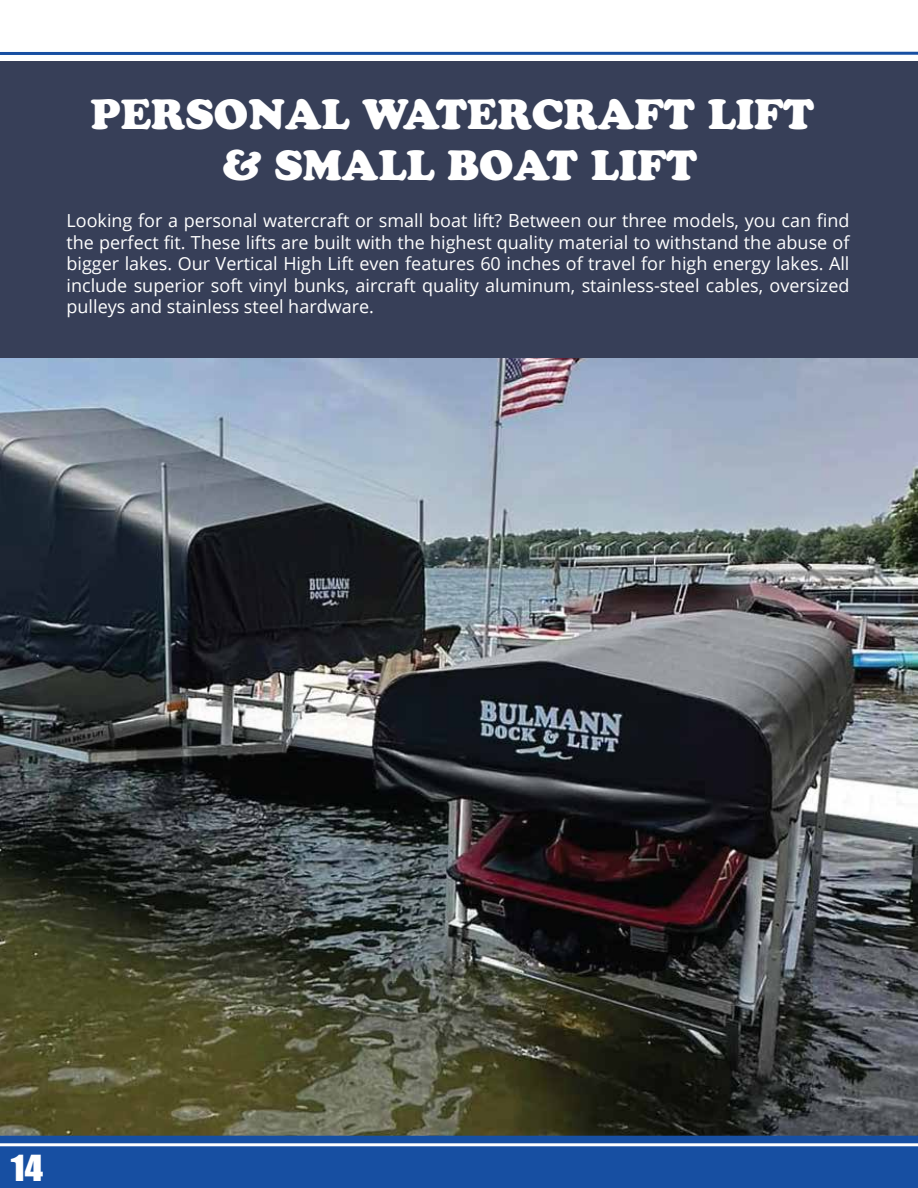
<style>
.page{position:relative;width:918px;height:1188px;background:#fff}
.page>*{position:absolute;margin:0;border:0;box-sizing:border-box;transform-origin:0 0}
.t1{font:42px/50.4px "Cooper Black Std";color:#fff;text-align:center}
.t2{font:33px "Impact";color:#fff;scale:1.11 1}
.t3{font:18px/21.6px "Open Sans";color:#fff;text-align:justify}
</style>
<div class="page">
<img style="left:0;top:358px;width:918px;height:778px">
<div style="left:0;top:61px;width:918px;height:297px;background:#373f58"></div>
<div style="left:0;top:1136px;width:918px;height:52px;background:#174fa2"></div>
<hr style="left:0;top:1143px;width:918px;height:3px;background:#fff">
<hr style="left:0;top:52px;width:918px;height:3px;background:#174fa2">
<h1 class="t1" style="left:91px;top:89px;width:725px">PERSONAL WATERCRAFT LIFT &amp; SMALL BOAT LIFT</h1>
<p class="t3" style="left:67px;top:209px;width:785px">Looking for a personal watercraft or small boat lift? Between our three models, you can find the perfect fit. These lifts are built with the highest quality material to withstand the abuse of bigger lakes. Our Vertical High Lift even features 60 inches of travel for high energy lakes. All include superior soft vinyl bunks, aircraft quality aluminum, stainless-steel cables, oversized pulleys and stainless steel hardware.</p>
<h2 class="t2" style="left:11px;top:1143px;width:31px">14</h2>
</div>
